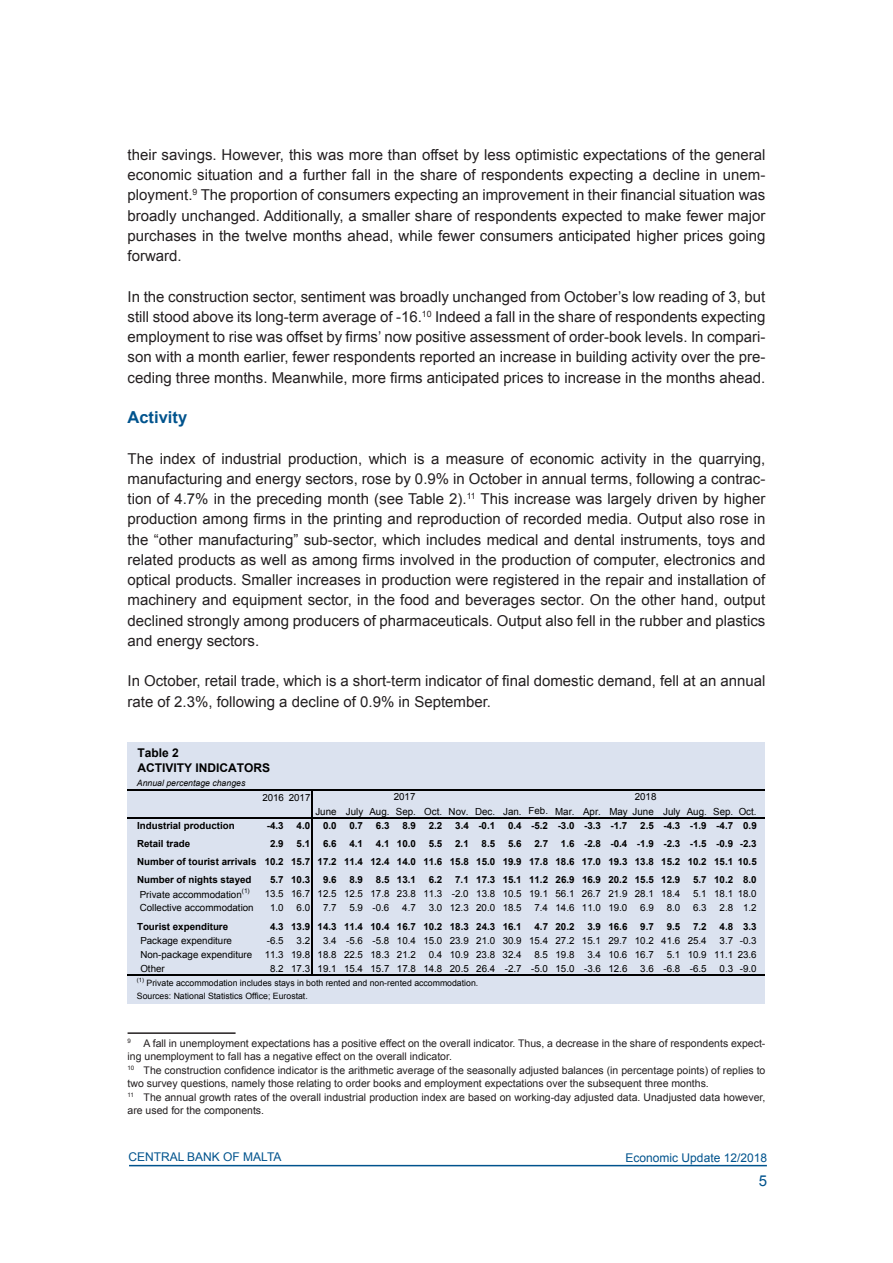
<style>
.page{position:relative;width:893px;height:1263px;background:#fff}
.page>*{position:absolute;margin:0;border:0;box-sizing:border-box;transform-origin:0 0}
.QR_Subhead_Level_1{font:700 16.5px "Arial";color:#00538d}
.QR_Normal_Text{font:15px/20.2px "Arial";color:#231f20;text-align:justify}
.t1{font:15px "Arial";color:#00538d}
.t2{font:12px "Arial";color:#00538d}
.t3{font:700 12px "Arial";color:#000}
.QR_Footnote{font:10.5px/13.5px "Arial";color:#231f20}
.t4{font:9.75px "Arial";color:#000}
.t5{font:700 9.75px/18.1px "Arial";color:#000;text-align:justify}
.t6{font:8.7px/13.2px "Arial";color:#000}
.t7{font:italic 8.7px "Arial";color:#000}
.t8{font:5.85px "Arial";color:#000}
</style>
<div class="page">
<hr style="left:129px;top:1165px;width:638px;height:1px;background:#00538d">
<hr style="left:128px;top:1032px;width:108px;height:2px;background:#231f20">
<div style="left:128px;top:742px;width:637px;height:262px;background:#dbe2ef"></div>
<hr style="left:311px;top:791px;width:1px;height:185px;background:#000">
<hr style="left:128px;top:790px;width:637px;height:1px;background:#000">
<hr style="left:128px;top:818px;width:637px;height:1px;background:#000">
<hr style="left:128px;top:975px;width:637px;height:1px;background:#000">
<p class="QR_Normal_Text" style="left:128px;top:145px;width:639px">their savings. However, this was more than offset by less optimistic expectations of the general economic situation and a further fall in the share of respondents expecting a decline in unem&shy;ployment.<sup>9</sup> The proportion of consumers expecting an improvement in their financial situation was broadly unchanged. Additionally, a smaller share of respondents expected to make fewer major purchases in the twelve months ahead, while fewer consumers anticipated higher prices going forward.</p>
<p class="QR_Normal_Text" style="left:128px;top:286px;width:639px">In the construction sector, sentiment was broadly unchanged from October’s low reading of 3, but still stood above its long-term average of -16.<sup>10</sup> Indeed a fall in the share of respondents expecting employment to rise was offset by firms’ now positive assessment of order-book levels. In compari&shy;son with a month earlier, fewer respondents reported an increase in building activity over the pre&shy;ceding three months. Meanwhile, more firms anticipated prices to increase in the months ahead.</p>
<p class="QR_Subhead_Level_1" style="left:128px;top:406px;width:61px">Activity</p>
<p class="QR_Normal_Text" style="left:128px;top:448px;width:639px">The index of industrial production, which is a measure of economic activity in the quarrying, manufacturing and energy sectors, rose by 0.9% in October in annual terms, following a contrac&shy;tion of 4.7% in the preceding month (see Table 2).<sup>11</sup> This increase was largely driven by higher production among firms in the printing and reproduction of recorded media. Output also rose in the “other manufacturing” sub-sector, which includes medical and dental instruments, toys and related products as well as among firms involved in the production of computer, electronics and optical products. Smaller increases in production were registered in the repair and installation of machinery and equipment sector, in the food and beverages sector. On the other hand, output declined strongly among producers of pharmaceuticals. Output also fell in the rubber and plastics and energy sectors.</p>
<p class="QR_Normal_Text" style="left:128px;top:671px;width:639px">In October, retail trade, which is a short-term indicator of final domestic demand, fell at an annual rate of 2.3%, following a decline of 0.9% in September.</p>
<p class="t3" style="left:137px;top:745px;width:43px">Table 2</p>
<p class="t7" style="left:137px;top:777px;width:110px">Annual percentage changes</p>
<p class="t3" style="left:137px;top:760px;width:134px">ACTIVITY INDICATORS</p>
<p class="t4" style="left:262px;top:791px;width:50px">2016 2017</p>
<p class="t4" style="left:394px;top:790px;width:23px">2017</p>
<p class="t4" style="left:635px;top:790px;width:23px">2018</p>
<p class="t4" style="left:315px;top:805px;width:443px">June July Aug. Sep. Oct. Nov. Dec. Jan. Feb. Mar. Apr. May June July Aug. Sep. Oct.</p>
<p class="t5" style="left:137px;top:816px;width:99px">Industrial production</p>
<p class="t5" style="left:267px;top:816px;width:18px">-4.3</p>
<p class="t5" style="left:297px;top:816px;width:15px">4.0</p>
<p class="t5" style="left:323px;top:816px;width:15px">0.0</p>
<p class="t5" style="left:349px;top:816px;width:15px">0.7</p>
<p class="t5" style="left:376px;top:816px;width:15px">6.3</p>
<p class="t5" style="left:402px;top:816px;width:15px">8.9</p>
<p class="t5" style="left:429px;top:816px;width:15px">2.2</p>
<p class="t5" style="left:455px;top:816px;width:41px">3.4 -0.1</p>
<p class="t5" style="left:508px;top:816px;width:121px">0.4 -5.2 -3.0 -3.3 -1.7</p>
<p class="t5" style="left:640px;top:816px;width:118px">2.5 -4.3 -1.9 -4.7 0.9</p>
<p class="t5" style="left:137px;top:834px;width:55px">Retail trade</p>
<p class="t5" style="left:270px;top:834px;width:15px">2.9</p>
<p class="t5" style="left:297px;top:834px;width:15px">5.1</p>
<p class="t5" style="left:323px;top:834px;width:15px">6.6</p>
<p class="t5" style="left:349px;top:834px;width:15px">4.1</p>
<p class="t5" style="left:376px;top:834px;width:42px">4.1 10.0</p>
<p class="t5" style="left:429px;top:834px;width:15px">5.5</p>
<p class="t5" style="left:455px;top:834px;width:15px">2.1</p>
<p class="t5" style="left:482px;top:834px;width:15px">8.5</p>
<p class="t5" style="left:508px;top:834px;width:15px">5.6</p>
<p class="t5" style="left:534px;top:834px;width:15px">2.7</p>
<p class="t5" style="left:137px;top:834px;width:621px;text-indent:424px">1.6 -2.8 -0.4 -1.9 -2.3 -1.5 -0.9 -2.3<br>Number of tourist arrivals 10.2 15.7 17.2 11.4 12.4 14.0 11.6 15.8 15.0 19.9 17.8 18.6 17.0 19.3 13.8 15.2 10.2 15.1 10.5<br>Number of nights stayed</p>
<p class="t5" style="left:270px;top:871px;width:42px">5.7 10.3</p>
<p class="t5" style="left:323px;top:871px;width:15px">9.6</p>
<p class="t5" style="left:349px;top:871px;width:15px">8.9</p>
<p class="t5" style="left:376px;top:871px;width:42px">8.5 13.1</p>
<p class="t5" style="left:429px;top:871px;width:15px">6.2</p>
<p class="t5" style="left:455px;top:871px;width:227px">7.1 17.3 15.1 11.2 26.9 16.9 20.2 15.5 12.9</p>
<p class="t5" style="left:693px;top:871px;width:65px">5.7 10.2 8.0</p>
<p class="t4" style="left:140px;top:888px;width:104px">Private accommodation</p>
<p class="t4" style="left:242px;top:887px;width:440px"><sup>(1)</sup> 13.5 16.7 12.5 12.5 17.8 23.8 11.3 -2.0 13.8 10.5 19.1 56.1 26.7 21.9 28.1 18.4</p>
<p class="t4" style="left:693px;top:887px;width:65px">5.1 18.1 18.0</p>
<p class="t4" style="left:140px;top:901px;width:115px">Collective accommodation</p>
<p class="t4" style="left:270px;top:901px;width:15px">1.0</p>
<p class="t4" style="left:297px;top:901px;width:15px">6.0</p>
<p class="t4" style="left:323px;top:901px;width:15px">7.7</p>
<p class="t4" style="left:349px;top:901px;width:41px">5.9 -0.6</p>
<p class="t4" style="left:402px;top:901px;width:15px">4.7</p>
<p class="t4" style="left:429px;top:901px;width:94px">3.0 12.3 20.0 18.5</p>
<p class="t4" style="left:534px;top:901px;width:94px">7.4 14.6 11.0 19.0</p>
<p class="t4" style="left:640px;top:901px;width:15px">6.9</p>
<p class="t4" style="left:667px;top:901px;width:15px">8.0</p>
<p class="t4" style="left:693px;top:901px;width:15px">6.3</p>
<p class="t4" style="left:720px;top:901px;width:39px">2.8 1.2</p>
<p class="t5" style="left:137px;top:917px;width:93px">Tourist expenditure</p>
<p class="t5" style="left:270px;top:917px;width:253px">4.3 13.9 14.3 11.4 10.4 16.7 10.2 18.3 24.3 16.1</p>
<p class="t5" style="left:534px;top:917px;width:42px">4.7 20.2</p>
<p class="t5" style="left:587px;top:917px;width:42px">3.9 16.6</p>
<p class="t5" style="left:640px;top:917px;width:15px">9.7</p>
<p class="t5" style="left:667px;top:917px;width:15px">9.5</p>
<p class="t5" style="left:693px;top:917px;width:15px">7.2</p>
<p class="t5" style="left:720px;top:917px;width:39px">4.8 3.3</p>
<p class="t4" style="left:140px;top:934px;width:93px">Package expenditure</p>
<p class="t4" style="left:267px;top:934px;width:18px">-6.5</p>
<p class="t4" style="left:297px;top:934px;width:15px">3.2</p>
<p class="t4" style="left:323px;top:934px;width:385px">3.4 -5.6 -5.8 10.4 15.0 23.9 21.0 30.9 15.4 27.2 15.1 29.7 10.2 41.6 25.4</p>
<p class="t4" style="left:720px;top:934px;width:39px">3.7 -0.3</p>
<p class="t4" style="left:140px;top:948px;width:113px">Non-package expenditure</p>
<p class="t4" style="left:265px;top:948px;width:153px">11.3 19.8 18.8 22.5 18.3 21.2</p>
<p class="t4" style="left:429px;top:948px;width:94px">0.4 10.9 23.8 32.4</p>
<p class="t4" style="left:534px;top:948px;width:42px">8.5 19.8</p>
<p class="t4" style="left:587px;top:948px;width:68px">3.4 10.6 16.7</p>
<p class="t4" style="left:667px;top:948px;width:92px">5.1 10.9 11.1 23.6</p>
<p class="t4" style="left:140px;top:962px;width:26px">Other</p>
<p class="t4" style="left:270px;top:962px;width:359px">8.2 17.3 19.1 15.4 15.7 17.8 14.8 20.5 26.4 -2.7 -5.0 15.0 -3.6 12.6</p>
<p class="t4" style="left:640px;top:962px;width:68px">3.6 -6.8 -6.5</p>
<p class="t4" style="left:720px;top:962px;width:39px">0.3 -9.0</p>
<p class="t8" style="left:137px;top:976px;width:9px">(1)</p>
<p class="t6" style="left:137px;top:976px;width:343px;text-indent:10px">Private accommodation includes stays in both rented and non-rented accommodation.<br>Sources: National Statistics Office; Eurostat.</p>
<p class="QR_Footnote" style="left:128px;top:1036px;width:639px"><sup>9</sup> A fall in unemployment expectations has a positive effect on the overall indicator. Thus, a decrease in the share of respondents expect&shy;ing unemployment to fall has a negative effect on the overall indicator.</p>
<p class="QR_Footnote" style="left:128px;top:1063px;width:639px"><sup>10</sup> The construction confidence indicator is the arithmetic average of the seasonally adjusted balances (in percentage points) of replies to two survey questions, namely those relating to order books and employment expectations over the subsequent three months.</p>
<p class="QR_Footnote" style="left:128px;top:1090px;width:639px"><sup>11</sup> The annual growth rates of the overall industrial production index are based on working-day adjusted data. Unadjusted data however, are used for the components.</p>
<p class="t2" style="left:128px;top:1149px;width:155px">CENTRAL BANK OF MALTA</p>
<p class="t2" style="left:626px;top:1150px;width:143px">Economic Update 12/2018</p>
<p class="t1" style="left:759px;top:1171px;width:10px">5</p>
</div>
